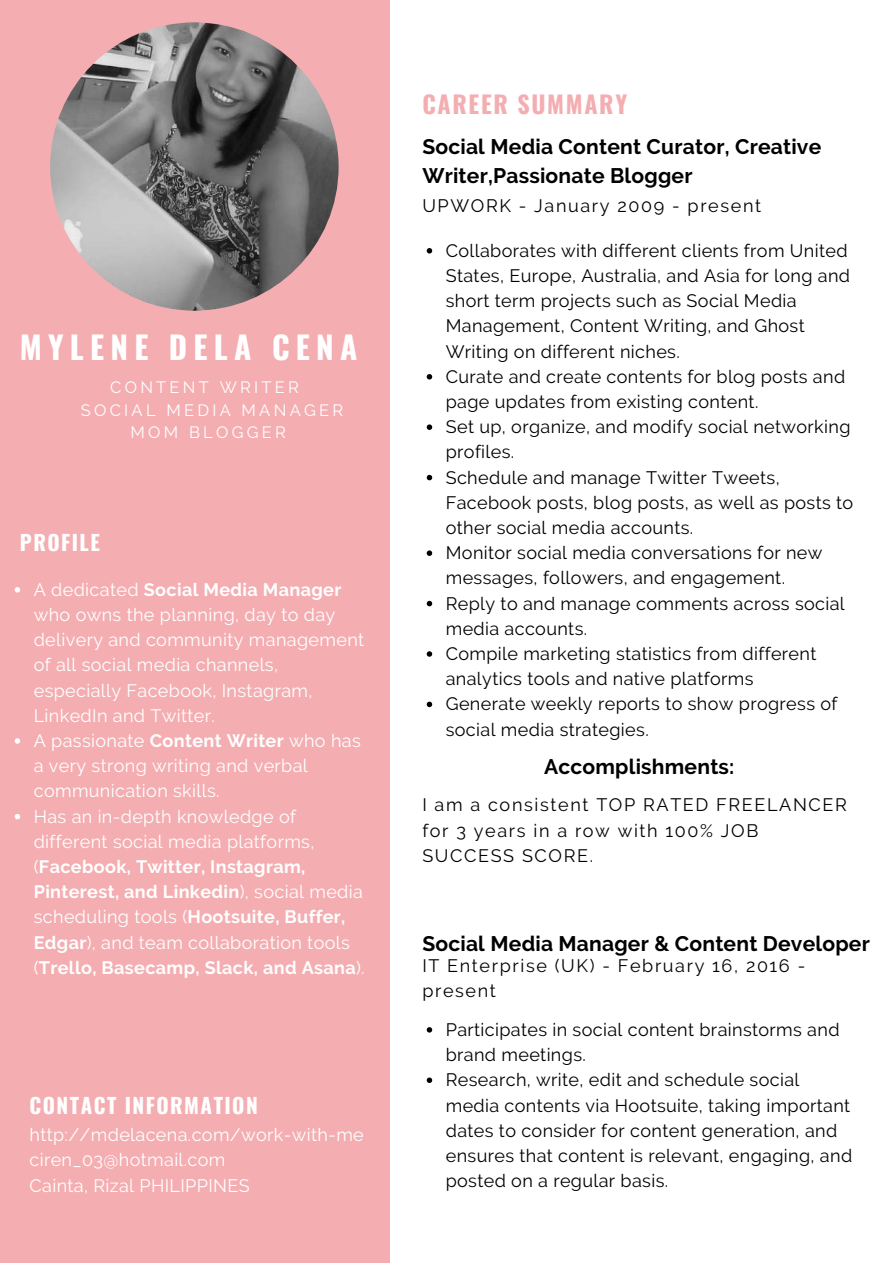
<style>
.page{position:relative;width:894px;height:1264px;background:#fff}
.page>*{position:absolute;margin:0;border:0;box-sizing:border-box;transform-origin:0 0}
.t1{font:700 31.35px "Oswald";letter-spacing:.2em;color:#fff}
.t2{font:700 24px "Oswald";letter-spacing:.07em;color:#f4aeb2}
.t3{font:700 21px/28.5px "Raleway";letter-spacing:.01em;color:#000}
.t4{font:700 21px "Oswald";letter-spacing:.07em;color:#fff}
.t5{font:18px/25.2px "Raleway";letter-spacing:.02em;color:#000}
.t6{font:18px/25.2px "Raleway";letter-spacing:.02em;color:#fff}
.t7{font:18px/25.2px "Raleway";letter-spacing:.09em;color:#000}
.t8{font:16.35px "Raleway";letter-spacing:.2em;color:#fff}
.s1{font-weight:700}
</style>
<div class="page">
<div style="left:0;top:0;width:389px;height:1262px;background:#f4aeb2"></div>
<svg style="left:426px;top:248px;width:6px;height:5px"></svg>
<svg style="left:426px;top:374px;width:6px;height:5px"></svg>
<svg style="left:426px;top:424px;width:6px;height:6px"></svg>
<svg style="left:426px;top:475px;width:6px;height:5px"></svg>
<svg style="left:426px;top:550px;width:6px;height:6px"></svg>
<svg style="left:426px;top:601px;width:6px;height:5px"></svg>
<svg style="left:426px;top:651px;width:6px;height:5px"></svg>
<svg style="left:426px;top:701px;width:6px;height:6px"></svg>
<svg style="left:15px;top:587px;width:5px;height:5px"></svg>
<svg style="left:15px;top:738px;width:5px;height:5px"></svg>
<svg style="left:15px;top:814px;width:5px;height:5px"></svg>
<img style="left:50px;top:22px;width:288px;height:289px;border-radius:50%">
<svg style="left:426px;top:1027px;width:6px;height:5px"></svg>
<svg style="left:426px;top:1077px;width:6px;height:5px"></svg>
<h1 class="t1" style="left:20px;top:323px;width:339px">MYLENE DELA CENA</h1>
<p class="t8" style="left:110px;top:378px;width:190px">CONTENT WRITER</p>
<p class="t8" style="left:81px;top:400px;width:264px">SOCIAL MEDIA MANAGER</p>
<p class="t8" style="left:130px;top:422px;width:157px">MOM BLOGGER</p>
<p class="t4" style="left:20px;top:525px;width:81px">PROFILE</p>
<p class="t6" style="left:34px;top:577px;width:332px">A dedicated <span class="s1">Social Media Manager </span>who owns the planning, day to day delivery and community management of all social media channels, especially Facebook, Instagram, LinkedIn and Twitter.<br>A passionate <span class="s1">Content Writer</span> who has a very strong writing and verbal communication skills.<br>Has an in-depth knowledge of different social media platforms, (<span class="s1">Facebook, Twitter, Instagram, Pinterest, and Linkedin</span>), social media scheduling tools (<span class="s1">Hootsuite, Buffer, Edgar</span>), and team collaboration tools (<span class="s1">Trello, Basecamp, Slack, and Asana</span>).</p>
<p class="t4" style="left:29px;top:1089px;width:230px">CONTACT INFORMATION</p>
<p class="t6" style="left:29px;top:1122px;width:336px">http://mdelacena.com/work-with-me ciren_03@hotmail.com<br>Cainta, Rizal PHILIPPINES</p>
<h2 class="t2" style="left:422px;top:85px;width:206px">CAREER SUMMARY</h2>
<p class="t3" style="left:422px;top:133px;width:400px">Social Media Content Curator, Creative<br>Writer,Passionate Blogger</p>
<p class="t7" style="left:422px;top:193px;width:340px">UPWORK - January 2009 - present</p>
<p class="t5" style="left:445px;top:238px;width:409px">Collaborates with different clients from United States, Europe, Australia, and Asia for long and short term projects such as Social Media Management, Content Writing, and Ghost Writing on different niches.<br>Curate and create contents for blog posts and page updates from existing content.<br>Set up, organize, and modify social networking profiles.<br>Schedule and manage Twitter Tweets, Facebook posts, blog posts, as well as posts to other social media accounts.<br>Monitor social media conversations for new messages, followers, and engagement.<br>Reply to and manage comments across social media accounts.<br>Compile marketing statistics from different analytics tools and native platforms<br>Generate weekly reports to show progress of social media strategies.</p>
<p class="t3" style="left:544px;top:752px;width:192px">Accomplishments:</p>
<p class="t7" style="left:422px;top:792px;width:426px">I am a consistent TOP RATED FREELANCER for 3 years in a row with 100% JOB<br>SUCCESS SCORE.</p>
<p class="t3" style="left:422px;top:929px;width:449px">Social Media Manager &amp; Content Developer</p>
<p class="t7" style="left:422px;top:953px;width:384px">IT Enterprise (UK) - February 16, 2016 - present</p>
<p class="t5" style="left:445px;top:1016px;width:408px">Participates in social content brainstorms and brand meetings.<br>Research, write, edit and schedule social media contents via Hootsuite, taking important dates to consider for content generation, and ensures that content is relevant, engaging, and posted on a regular basis.</p>
</div>
